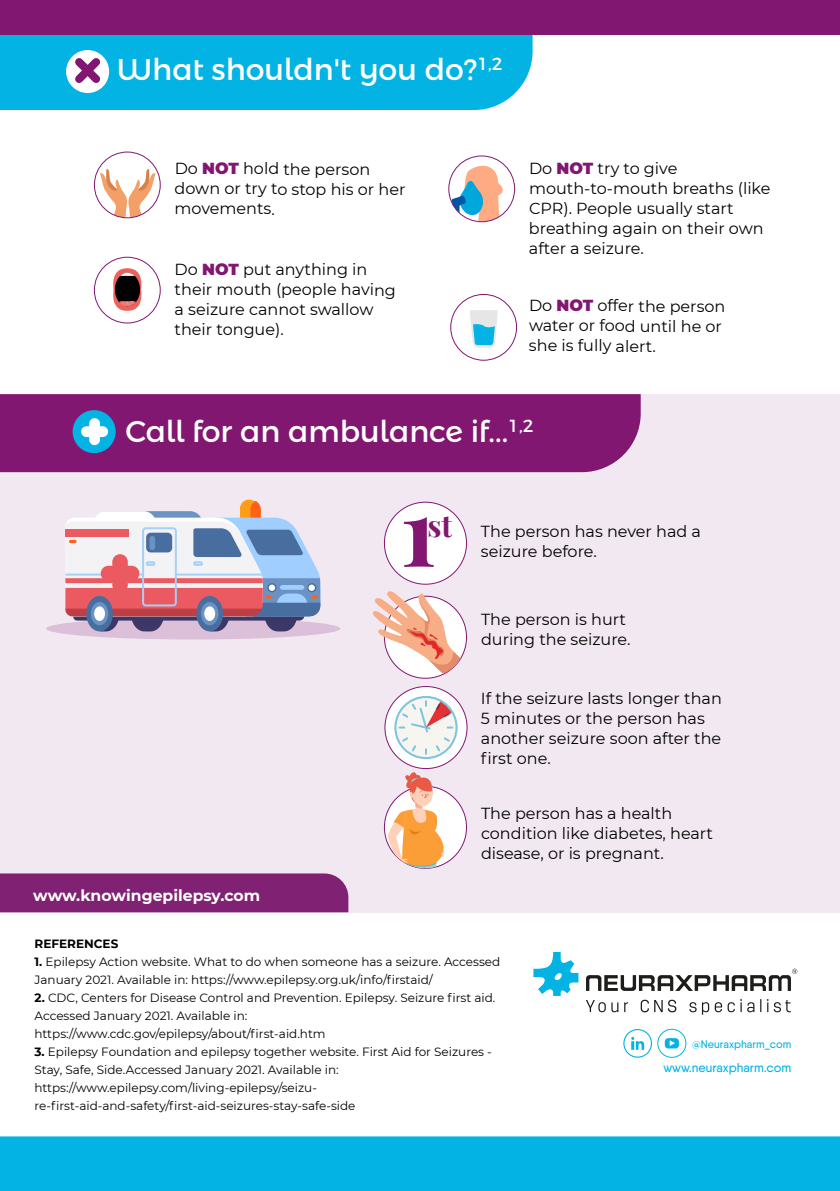
<style>
.page{position:relative;width:840px;height:1191px;background:#fff}
.page>*{position:absolute;margin:0;border:0;box-sizing:border-box;transform-origin:0 0}
.t1{font:94.6px "Playfair Display";color:#821772}
.t2{font:30.4px "Playfair Display";color:#821772}
.t3{font:30px "Montserrat Alternates";color:#fff}
.t4{font:16px/20px "Montserrat";color:#000}
.t5{font:700 15.6px "Montserrat";color:#fff}
.t6{font:500 12.8px "Qanelas";color:#03b3e4}
.t7{font:12px/18px "Montserrat";color:#000}
.t8{font:700 12px "Montserrat";color:#000}
.t9{font:500 11px "Qanelas";color:#03b3e4}
.s1{font-weight:900;color:#821772}
.s2{font-weight:700}
</style>
<div class="page">
<div style="left:0;top:394px;width:839px;height:518px;background:#f2e8f1"></div>
<div style="left:0;top:394px;width:640px;height:78px;background:#821772"></div>
<div style="left:0;top:1136px;width:839px;height:55px;background:#03b3e4"></div>
<div style="left:0;top:34px;width:532px;height:76px;background:#03b3e4"></div>
<div style="left:66px;top:50px;width:43px;height:43px;background:#fff;border-radius:50%"></div>
<svg style="left:68px;top:51px;width:39px;height:39px"></svg>
<svg style="left:470px;top:310px;width:27px;height:37px"></svg>
<div style="left:450px;top:294px;width:66px;height:66px;border:1px solid #821772;border-radius:50%"></div>
<svg style="left:113px;top:268px;width:29px;height:43px"></svg>
<div style="left:94px;top:257px;width:66px;height:66px;border:1px solid #821772;border-radius:50%"></div>
<svg style="left:451px;top:158px;width:57px;height:64px"></svg>
<div style="left:448px;top:156px;width:66px;height:66px;border:1px solid #821772;border-radius:50%"></div>
<svg style="left:100px;top:169px;width:55px;height:49px"></svg>
<div style="left:94px;top:152px;width:66px;height:66px;border:1px solid #821772;border-radius:50%"></div>
<svg style="left:623px;top:1029px;width:28px;height:28px"></svg>
<svg style="left:586px;top:968px;width:210px;height:23px"></svg>
<svg style="left:533px;top:952px;width:45px;height:44px"></svg>
<svg style="left:586px;top:1000px;width:19px;height:12px"></svg>
<svg style="left:611px;top:1002px;width:16px;height:10px"></svg>
<svg style="left:640px;top:999px;width:36px;height:13px"></svg>
<svg style="left:689px;top:1002px;width:19px;height:12px"></svg>
<svg style="left:714px;top:1002px;width:7px;height:10px"></svg>
<svg style="left:727px;top:999px;width:63px;height:13px"></svg>
<div style="left:657px;top:1028px;width:29px;height:29px;border:1px solid #03b3e4;border-radius:50%"></div>
<div style="left:664px;top:1038px;width:14px;height:10px;background:#03b3e4;border-radius:3px"></div>
<svg style="left:669px;top:1040px;width:5px;height:6px"></svg>
<div style="left:73px;top:410px;width:43px;height:43px;background:#03b3e4;border-radius:50%"></div>
<div style="left:89px;top:418px;width:11px;height:27px;background:#fff;border-radius:5px"></div>
<div style="left:81px;top:426px;width:27px;height:11px;background:#fff;border-radius:5px"></div>
<div style="left:46px;top:617px;width:294px;height:22px;background:#dcbfd8;border-radius:50%"></div>
<svg style="left:65px;top:499px;width:255px;height:132px"></svg>
<div style="left:112px;top:554px;width:16px;height:39px;background:#eb5961;border-radius:8px"></div>
<div style="left:101px;top:566px;width:38px;height:15px;background:#eb5961;border-radius:8px"></div>
<div style="left:384px;top:502px;width:82px;height:82px;background:#fff;border-radius:50%"></div>
<div style="left:384px;top:502px;width:82px;height:82px;border:1px solid #821772;border-radius:50%"></div>
<div style="left:384px;top:596px;width:82px;height:82px;background:#fff;border-radius:50%"></div>
<div style="left:384px;top:786px;width:82px;height:82px;background:#fff;border-radius:50%"></div>
<svg style="left:372px;top:591px;width:88px;height:82px"></svg>
<svg style="left:387px;top:772px;width:66px;height:96px"></svg>
<div style="left:385px;top:686px;width:82px;height:82px;background:#fff;border-radius:50%"></div>
<div style="left:384px;top:686px;width:83px;height:83px;border:1px solid #821772;border-radius:50%"></div>
<svg style="left:394px;top:696px;width:63px;height:63px"></svg>
<div style="left:0;top:0;width:839px;height:34px;background:#821772"></div>
<div style="left:0;top:873px;width:348px;height:39px;background:#812173"></div>
<h3 class="t3" style="left:117px;top:51px;width:387px">What shouldn't you do?<sup>1,2</sup></h3>
<p class="t4" style="left:174px;top:158px;width:232px">Do <span class="s1">NOT</span> hold the person down or try to stop his or her movements.</p>
<p class="t4" style="left:528px;top:158px;width:243px">Do <span class="s1">NOT</span> try to give mouth-to-mouth breaths (like<br>CPR). People usually start breathing again on their own after a seizure.</p>
<p class="t4" style="left:174px;top:259px;width:223px">Do <span class="s1">NOT</span> put anything in their mouth (people having a seizure cannot swallow their tongue).</p>
<p class="t4" style="left:528px;top:295px;width:198px">Do <span class="s1">NOT</span> offer the person water or food until he or she is fully alert.</p>
<h3 class="t3" style="left:125px;top:413px;width:409px">Call for an ambulance if...<sup>1,2</sup></h3>
<p class="t5" style="left:33px;top:884px;width:228px">www.knowingepilepsy.com</p>
<h2 class="t2" style="left:427px;top:501px;width:26px">st</h2>
<h1 class="t1" style="left:400px;top:457px;width:38px">1</h1>
<p class="t4" style="left:480px;top:520px;width:221px">The person has never had a seizure before.</p>
<p class="t4" style="left:481px;top:609px;width:151px">The person is hurt during the seizure.</p>
<p class="t4" style="left:480px;top:688px;width:242px">If the seizure lasts longer than<br>5 minutes or the person has another seizure soon after the first one.</p>
<p class="t4" style="left:480px;top:803px;width:233px">The person has a health condition like diabetes, heart disease, or is pregnant.</p>
<p class="t8" style="left:35px;top:934px;width:85px">REFERENCES</p>
<p class="t7" style="left:35px;top:952px;width:467px"><span class="s2">1.</span> Epilepsy Action website. What to do when someone has a seizure. Accessed<br>January 2021. Available in: https://www.epilepsy.org.uk/info/firstaid/</p>
<p class="t7" style="left:34px;top:988px;width:462px"><span class="s2">2.</span> CDC, Centers for Disease Control and Prevention. Epilepsy. Seizure first aid.<br>Accessed January 2021. Available in: https://www.cdc.gov/epilepsy/about/first-aid.htm</p>
<p class="t7" style="left:34px;top:1042px;width:459px"><span class="s2">3.</span> Epilepsy Foundation and epilepsy together website. First Aid for Seizures - Stay, Safe, Side.Accessed January 2021. Available in: https://www.epilepsy.com/living-epilepsy/seizu&shy;re-first-aid-and-safety/first-aid-seizures-stay-safe-side</p>
<p class="t9" style="left:691px;top:1037px;width:101px">@Neuraxpharm_com</p>
<p class="t6" style="left:663px;top:1059px;width:129px">www.neuraxpharm.com</p>
</div>
